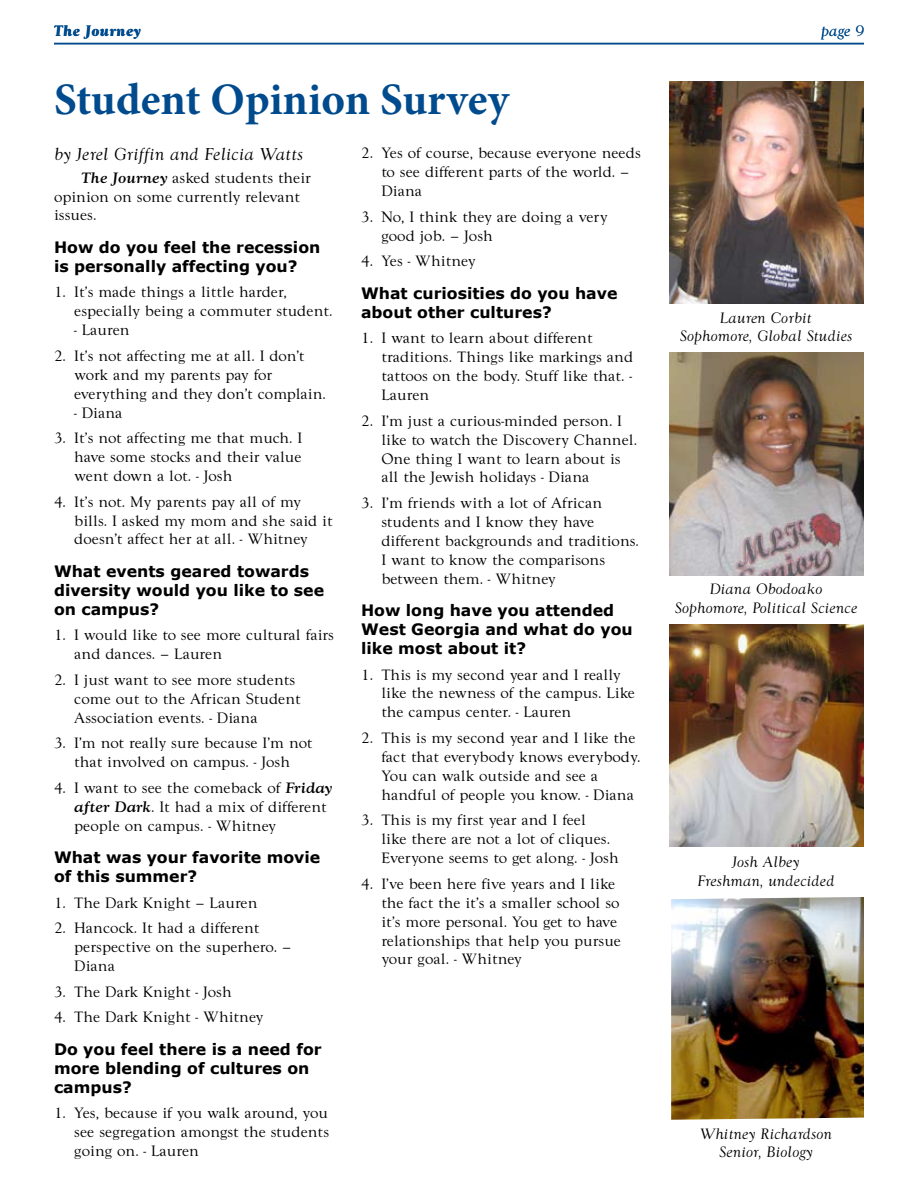
<style>
.page{position:relative;width:918px;height:1188px;background:#fff}
.page>*{position:absolute;margin:0;border:0;box-sizing:border-box;transform-origin:0 0}
.t1{font:700 45px "Minion Pro";color:#004b8d}
.t2{font:italic 18px "Goudy T";color:#000}
.t3{font:15.75px/18.9px "Goudy T";color:#000}
.t4{font:700 15.75px/18.9px "Verdana";color:#000}
.t5{font:italic 15.75px/18.9px "Goudy T";color:#000;text-align:center}
.t6{font:italic 700 15.75px "Goudy T";color:#004b8d}
.t7{font:italic 15.75px "Goudy T";color:#004b8d}
.s1{font-family:"Goudy T Med Ita"}
</style>
<div class="page">
<hr style="left:54px;top:43px;width:810px;height:1px;background:#004b8d">
<img style="left:669px;top:81px;width:195px;height:223px">
<img style="left:669px;top:352px;width:195px;height:223px">
<img style="left:669px;top:624px;width:195px;height:223px">
<img style="left:671px;top:897px;width:193px;height:223px">
<p class="t6" style="left:54px;top:21px;width:89px">The Journey</p>
<p class="t7" style="left:821px;top:21px;width:44px">page 9</p>
<h1 class="t1" style="left:54px;top:68px;width:457px">Student Opinion Survey</h1>
<p class="t2" style="left:54px;top:144px;width:251px">by Jerel Griffin and Felicia Watts</p>
<p class="t3" style="left:54px;top:168px;width:259px;text-indent:27px"><span class="s1">The Journey</span> asked students their opinion on some currently relevant issues.</p>
<p class="t4" style="left:54px;top:237px;width:268px">How do you feel the recession is personally affecting you?</p>
<p class="t3" style="left:74px;top:283px;width:260px;text-indent:-20px">1. It’s made things a little harder, especially being a commuter student.</p>
<p class="t3" style="left:74px;top:320px;width:57px">- Lauren</p>
<p class="t3" style="left:74px;top:346px;width:253px;text-indent:-20px">2. It’s not affecting me at all. I don’t work and my parents pay for everything and they don’t complain.</p>
<p class="t3" style="left:74px;top:403px;width:50px">- Diana</p>
<p class="t3" style="left:74px;top:428px;width:229px;text-align:justify;text-indent:-20px">3. It’s not affecting me that much. I have some stocks and their value went down a lot. - Josh</p>
<p class="t3" style="left:74px;top:492px;width:260px;text-indent:-20px">4. It’s not. My parents pay all of my bills. I asked my mom and she said it doesn’t affect her at all. - Whitney</p>
<p class="t4" style="left:54px;top:561px;width:272px">What events geared towards diversity would you like to see on campus?</p>
<p class="t3" style="left:74px;top:625px;width:261px;text-indent:-20px">1. I would like to see more cultural fairs and dances. – Lauren</p>
<p class="t3" style="left:74px;top:670px;width:228px;text-indent:-20px">2. I just want to see more students come out to the African Student<br>Association events. - Diana</p>
<p class="t3" style="left:54px;top:733px;width:260px;text-align:center">3. I’m not really sure because I’m not that involved on campus. - Josh</p>
<p class="t3" style="left:74px;top:778px;width:259px;text-indent:-20px">4. I want to see the comeback of <span class="s1">Friday after Dark</span>. It had a mix of different people on campus. - Whitney</p>
<p class="t4" style="left:54px;top:847px;width:268px">What was your favorite movie of this summer?</p>
<p class="t3" style="left:54px;top:893px;width:205px">1. The Dark Knight – Lauren</p>
<p class="t3" style="left:74px;top:918px;width:219px;text-indent:-20px">2. Hancock. It had a different perspective on the superhero. –<br>Diana</p>
<p class="t3" style="left:54px;top:982px;width:179px">3. The Dark Knight - Josh</p>
<p class="t3" style="left:54px;top:1008px;width:211px">4. The Dark Knight - Whitney</p>
<p class="t4" style="left:54px;top:1039px;width:269px">Do you feel there is a need for more blending of cultures on campus?</p>
<p class="t3" style="left:74px;top:1103px;width:256px;text-align:justify;text-indent:-20px">1. Yes, because if you walk around, you see segregation amongst the students going on. - Lauren</p>
<p class="t3" style="left:381px;top:144px;width:261px;text-indent:-20px">2. Yes of course, because everyone needs to see different parts of the world. –<br>Diana</p>
<p class="t3" style="left:381px;top:207px;width:228px;text-indent:-20px">3. No, I think they are doing a very good job. – Josh</p>
<p class="t3" style="left:361px;top:252px;width:116px">4. Yes - Whitney</p>
<p class="t4" style="left:361px;top:283px;width:258px">What curiosities do you have about other cultures?</p>
<p class="t3" style="left:381px;top:329px;width:253px;text-indent:-20px">1. I want to learn about different traditions. Things like markings and tattoos on the body. Stuff like that. -<br>Lauren</p>
<p class="t3" style="left:381px;top:411px;width:257px;text-indent:-20px">2. I’m just a curious-minded person. I like to watch the Discovery Channel.<br>One thing I want to learn about is all the Jewish holidays - Diana</p>
<p class="t3" style="left:381px;top:493px;width:259px;text-indent:-20px">3. I’m friends with a lot of African students and I know they have different backgrounds and traditions.<br>I want to know the comparisons between them. - Whitney</p>
<p class="t4" style="left:361px;top:600px;width:273px">How long have you attended<br>West Georgia and what do you like most about it?</p>
<p class="t3" style="left:381px;top:665px;width:255px;text-indent:-20px">1. This is my second year and I really like the newness of the campus. Like the campus center. - Lauren</p>
<p class="t3" style="left:381px;top:728px;width:261px;text-indent:-20px">2. This is my second year and I like the fact that everybody knows everybody.<br>You can walk outside and see a handful of people you know. - Diana</p>
<p class="t3" style="left:381px;top:811px;width:239px;text-indent:-20px">3. This is my first year and I feel<br>like there are not a lot of cliques.<br>Everyone seems to get along. - Josh</p>
<p class="t3" style="left:381px;top:874px;width:241px;text-indent:-20px">4. I’ve been here five years and I like the fact the it’s a smaller school so it’s more personal. You get to have relationships that help you pursue your goal. - Whitney</p>
<p class="t5" style="left:680px;top:308px;width:174px">Lauren Corbit<br>Sophomore, Global Studies</p>
<p class="t5" style="left:675px;top:579px;width:184px">Diana Obodoako<br>Sophomore, Political Science</p>
<p class="t5" style="left:698px;top:852px;width:139px">Josh Albey<br>Freshman, undecided</p>
<p class="t5" style="left:700px;top:1124px;width:133px">Whitney Richardson<br>Senior, Biology</p>
</div>
